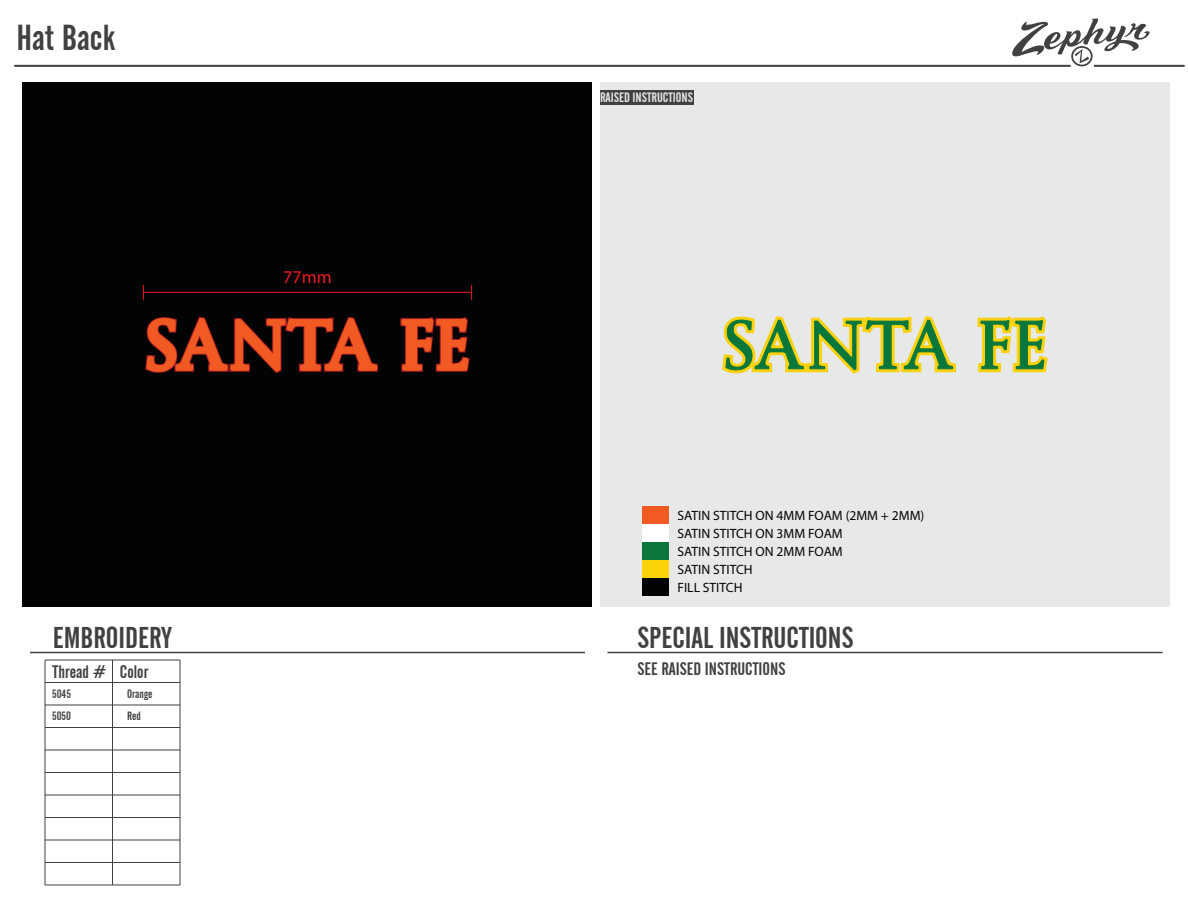
<style>
.page{position:relative;width:1188px;height:918px;background:#fff}
.page>*{position:absolute;margin:0;border:0;box-sizing:border-box;transform-origin:0 0}
.t1{font:36px "Alternate Gothic No 2 BT";color:#414142}
.t2{font:30px "Alternate Gothic No 2 BT";color:#414142}
.t3{font:18px "Alternate Gothic No 2 BT";color:#414142}
.t4{font:18px "Myriad Pro";color:#ed1c24}
.t5{font:13.5px "Myriad Pro";color:#020304}
.t6{font:13.5px "Alternate Gothic No 2 BT";color:#e7e8e8}
.t7{font:12px "Alternate Gothic No 2 BT";color:#414142}
</style>
<div class="page">
<hr style="left:1094px;top:65px;width:91px;height:2px;background:#414142">
<hr style="left:14px;top:65px;width:1057px;height:2px;background:#414142">
<svg style="left:1012px;top:18px;width:138px;height:49px"></svg>
<div style="left:22px;top:82px;width:570px;height:526px;background:#020304"></div>
<div style="left:600px;top:82px;width:570px;height:526px;background:#e7e8e8"></div>
<div style="left:600px;top:90px;width:93px;height:15px;background:#414142"></div>
<div style="left:642px;top:578px;width:27px;height:18px;background:#020304"></div>
<div style="left:642px;top:560px;width:27px;height:18px;background:#fbd107"></div>
<div style="left:642px;top:542px;width:27px;height:18px;background:#0c773c"></div>
<div style="left:642px;top:524px;width:27px;height:18px;background:#fff"></div>
<div style="left:642px;top:506px;width:27px;height:18px;background:#f15a22"></div>
<hr style="left:30px;top:652px;width:555px;height:1px;background:#414142">
<hr style="left:45px;top:660px;width:135px;height:1px;background:#414142">
<hr style="left:45px;top:682px;width:135px;height:1px;background:#414142">
<hr style="left:45px;top:705px;width:135px;height:1px;background:#414142">
<hr style="left:45px;top:727px;width:135px;height:1px;background:#414142">
<hr style="left:45px;top:750px;width:135px;height:1px;background:#414142">
<hr style="left:45px;top:772px;width:135px;height:1px;background:#414142">
<hr style="left:45px;top:795px;width:135px;height:1px;background:#414142">
<hr style="left:45px;top:817px;width:135px;height:1px;background:#414142">
<hr style="left:45px;top:840px;width:135px;height:1px;background:#414142">
<hr style="left:45px;top:862px;width:135px;height:1px;background:#414142">
<hr style="left:45px;top:885px;width:135px;height:1px;background:#414142">
<hr style="left:45px;top:660px;width:1px;height:225px;background:#414142">
<hr style="left:112px;top:660px;width:1px;height:225px;background:#414142">
<hr style="left:180px;top:660px;width:1px;height:225px;background:#414142">
<hr style="left:608px;top:652px;width:554px;height:1px;background:#414142">
<svg style="left:143px;top:285px;width:1px;height:15px"></svg>
<hr style="left:143px;top:292px;width:329px;height:1px;background:#ed1c24">
<svg style="left:471px;top:285px;width:1px;height:15px"></svg>
<svg style="left:145px;top:316px;width:325px;height:58px"></svg>
<svg style="left:722px;top:316px;width:326px;height:58px"></svg>
<h1 class="t1" style="left:16px;top:17px;width:100px">Hat Back</h1>
<h3 class="t4" style="left:283px;top:266px;width:50px">77mm</h3>
<h2 class="t2" style="left:53px;top:621px;width:121px">EMBROIDERY</h2>
<h3 class="t3" style="left:53px;top:661px;width:97px">Thread # Color</h3>
<p class="t7" style="left:52px;top:687px;width:20px">5045</p>
<p class="t7" style="left:127px;top:687px;width:27px">Orange</p>
<p class="t7" style="left:52px;top:709px;width:20px">5050</p>
<p class="t7" style="left:127px;top:709px;width:15px">Red</p>
<p class="t6" style="left:600px;top:89px;width:94px">RAISED INSTRUCTIONS</p>
<p class="t5" style="left:678px;top:507px;width:248px">SATIN STITCH ON 4MM FOAM (2MM + 2MM)</p>
<p class="t5" style="left:678px;top:525px;width:167px">SATIN STITCH ON 3MM FOAM</p>
<p class="t5" style="left:678px;top:543px;width:167px">SATIN STITCH ON 2MM FOAM</p>
<p class="t5" style="left:678px;top:561px;width:77px">SATIN STITCH</p>
<p class="t5" style="left:678px;top:579px;width:66px">FILL STITCH</p>
<h2 class="t2" style="left:638px;top:621px;width:217px">SPECIAL INSTRUCTIONS</h2>
<h3 class="t3" style="left:638px;top:659px;width:149px">SEE RAISED INSTRUCTIONS</h3>
</div>
